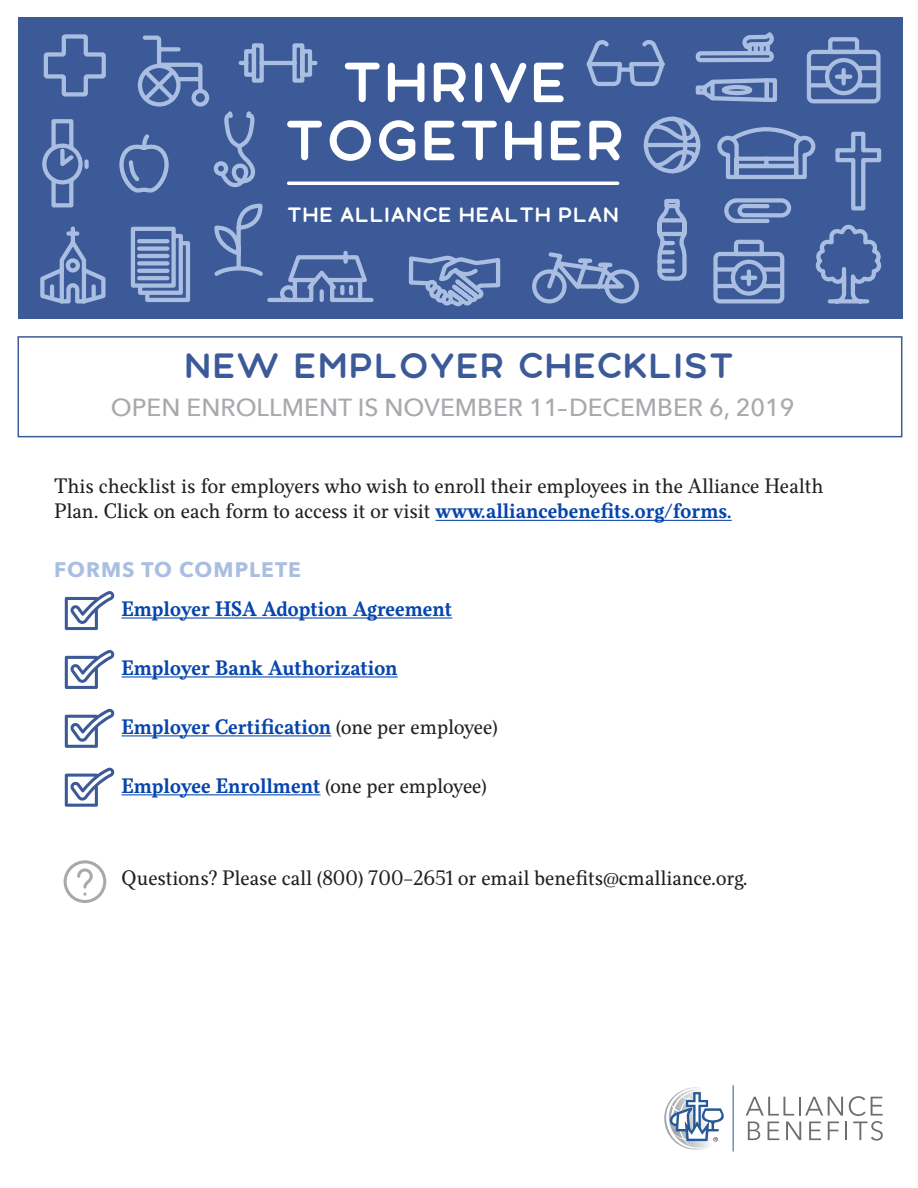
<style>
.page{position:relative;width:918px;height:1188px;background:#fff}
.page>*{position:absolute;margin:0;border:0;box-sizing:border-box;transform-origin:0 0}
.Large_Header{font:700 58.05px/58.1px "Polly Rounded";color:#fff;text-align:center}
.Large_Header-2{font:700 36.15px "Polly Rounded";color:#3c5a98}
.Large_Header-3{font:500 24.75px "Avenir Next";color:#a8a9ad}
.Large_Header-4{font:700 21.45px "Polly Rounded";color:#fff}
.Body{font:21px/25.2px "Felice";color:#231f20}
.Big_bullets{font:700 21px "Felice";color:#0645ad}
.Big_bullets-2{font:21px "Felice";color:#231f20}
.Sub-Head{font:700 21px "Avenir Next";letter-spacing:.05em;color:#a9bee1}
.s1{font-weight:700;color:#0645ad}
.s2{font-weight:400;color:#231f20}
</style>
<div class="page">
<div style="left:18px;top:336px;width:884px;height:101px;border:2px solid #3c5a98"></div>
<hr style="left:436px;top:520px;width:296px;height:1px;background:#0645ad">
<hr style="left:122px;top:617px;width:330px;height:2px;background:#0645ad">
<hr style="left:122px;top:676px;width:276px;height:1px;background:#0645ad">
<hr style="left:122px;top:735px;width:209px;height:1px;background:#0645ad">
<hr style="left:122px;top:794px;width:199px;height:1px;background:#0645ad">
<svg style="left:65px;top:591px;width:49px;height:39px"></svg>
<svg style="left:65px;top:650px;width:49px;height:39px"></svg>
<svg style="left:65px;top:708px;width:49px;height:40px"></svg>
<div style="left:18px;top:18px;width:884px;height:301px;background:#3c5a98"></div>
<hr style="left:289px;top:182px;width:329px;height:3px;background:#fff">
<svg style="left:43px;top:34px;width:63px;height:63px"></svg>
<svg style="left:408px;top:255px;width:93px;height:52px"></svg>
<svg style="left:40px;top:226px;width:66px;height:78px"></svg>
<svg style="left:119px;top:35px;width:201px;height:158px"></svg>
<svg style="left:42px;top:119px;width:47px;height:89px"></svg>
<svg style="left:214px;top:203px;width:160px;height:100px"></svg>
<svg style="left:130px;top:226px;width:60px;height:76px"></svg>
<svg style="left:530px;top:17px;width:354px;height:287px"></svg>
<hr style="left:809px;top:66px;width:21px;height:4px;background:#a9bee1">
<hr style="left:858px;top:66px;width:20px;height:4px;background:#a9bee1">
<svg style="left:809px;top:83px;width:21px;height:4px"></svg>
<svg style="left:858px;top:83px;width:20px;height:4px"></svg>
<svg style="left:842px;top:70px;width:4px;height:13px"></svg>
<svg style="left:837px;top:75px;width:13px;height:4px"></svg>
<svg style="left:746px;top:1096px;width:137px;height:45px"></svg>
<hr style="left:733px;top:1085px;width:1px;height:67px;background:#265996">
<svg style="left:664px;top:1087px;width:60px;height:63px"></svg>
<svg style="left:65px;top:767px;width:49px;height:40px"></svg>
<svg style="left:64px;top:860px;width:42px;height:43px"></svg>
<p class="Large_Header" style="left:284px;top:52px;width:343px">THRIVE<br>TOGETHER</p>
<p class="Large_Header-4" style="left:287px;top:200px;width:334px">THE ALLIANCE HEALTH PLAN</p>
<p class="Large_Header-2" style="left:183px;top:341px;width:553px">NEW EMPLOYER CHECKLIST</p>
<p class="Large_Header-3" style="left:111px;top:387px;width:685px">OPEN ENROLLMENT IS NOVEMBER 11–DECEMBER 6, 2019</p>
<p class="Body" style="left:54px;top:474px;width:771px">This checklist is for employers who wish to enroll their employees in the Alliance Health<br>Plan. Click on each form to access it or visit <span class="s1">www.alliancebenefits.org/forms.</span></p>
<p class="Sub-Head" style="left:54px;top:552px;width:249px">FORMS TO COMPLETE</p>
<p class="Big_bullets" style="left:122px;top:595px;width:332px">Employer HSA Adoption Agreement</p>
<p class="Big_bullets" style="left:122px;top:654px;width:278px">Employer Bank Authorization</p>
<p class="Big_bullets" style="left:122px;top:713px;width:378px">Employer Certification <span class="s2">(one per employee)</span></p>
<p class="Big_bullets" style="left:122px;top:772px;width:367px">Employee Enrollment <span class="s2">(one per employee)</span></p>
<p class="Big_bullets-2" style="left:122px;top:865px;width:628px">Questions? Please call (800) 700-2651 or email benefits@cmalliance.org.</p>
</div>
